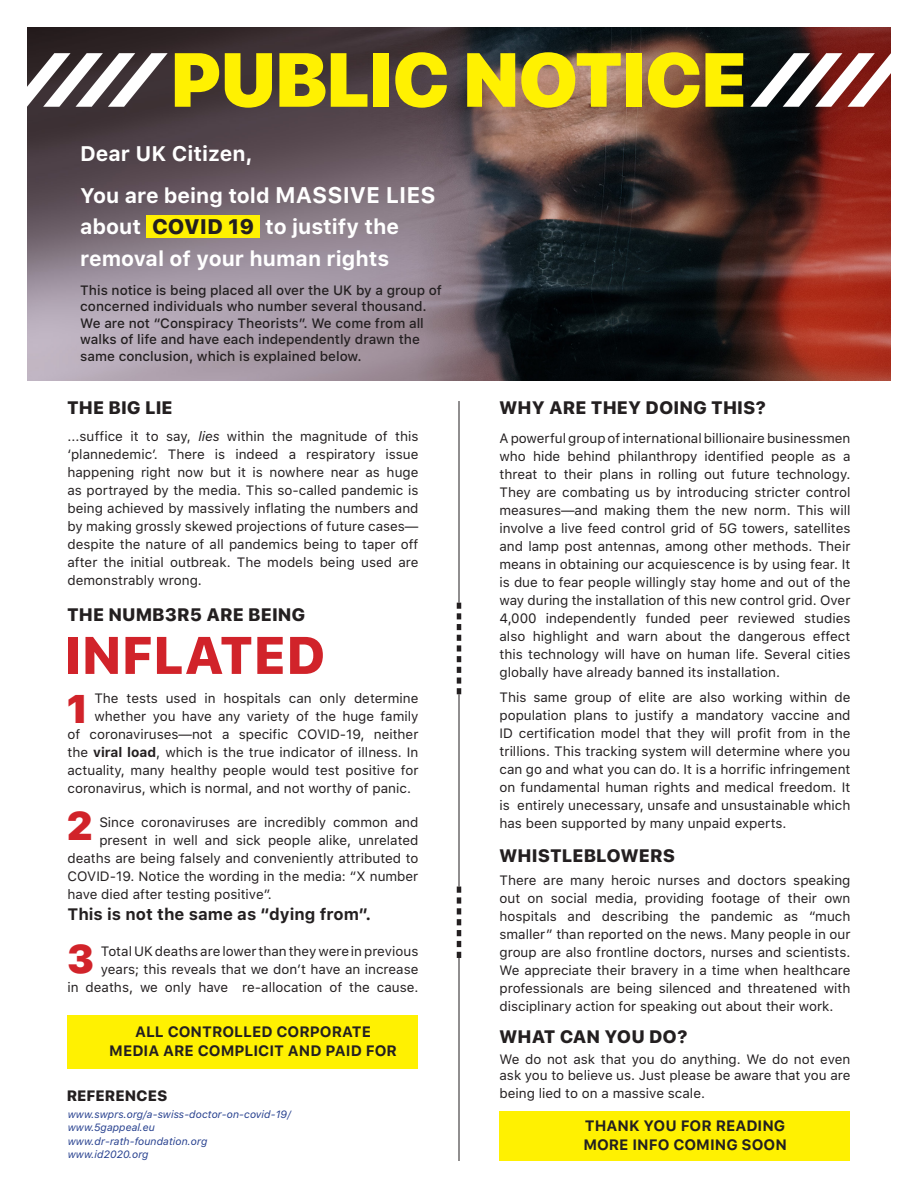
<style>
.page{position:relative;width:918px;height:1188px;background:#fff}
.page>*{position:absolute;margin:0;border:0;box-sizing:border-box;transform-origin:0 0}
.t1{font:900 76.05px "SFUI Display";color:#fff101}
.t2{font:800 52.5px "SFUI Display";letter-spacing:.04em;color:#d1232a}
.t3{font:900 39.9px "SFUI Display";color:#d1232a}
.t4{font:700 21px "SFUI Text";color:#fff}
.t5{font:800 18px "SFUI Display";letter-spacing:.04em;color:#231f20}
.t6{font:700 16.5px "SFUI Text";color:#231f20}
.t7{font:700 15px/19.5px "SFUI Text";color:#231f20;text-align:center}
.t8{font:800 15px "SFUI Display";letter-spacing:.04em;color:#231f20}
.t9{font:13.5px/18px "SFUI Text";color:#231f20;text-align:justify}
.t10{font:500 13.5px/16.5px "SFUI Text";color:#231f20}
.t11{font:italic 10.5px "SFUI Text";color:#253f8e}
.s1{font-size:22.5px}
.s2{font-weight:800;color:#231f20}
.s3{font-style:italic}
.s4{font-weight:700}
</style>
<div class="page">
<img style="left:27px;top:27px;width:864px;height:353px">
<div style="left:146px;top:215px;width:113px;height:23px;background:#fff101"></div>
<hr style="left:459px;top:401px;width:1px;height:202px;background:#231f20">
<hr style="left:459px;top:694px;width:1px;height:193px;background:#231f20">
<hr style="left:459px;top:958px;width:1px;height:203px;background:#231f20">
<svg style="left:457px;top:603px;width:4px;height:91px"></svg>
<svg style="left:457px;top:887px;width:4px;height:71px"></svg>
<svg style="left:27px;top:53px;width:141px;height:54px"></svg>
<svg style="left:750px;top:53px;width:141px;height:54px"></svg>
<div style="left:68px;top:1015px;width:350px;height:53px;background:#fff101"></div>
<div style="left:500px;top:1111px;width:350px;height:50px;background:#fff101"></div>
<p class="t1" style="left:171px;top:36px;width:577px">PUBLIC NOTICE</p>
<p class="t4" style="left:80px;top:141px;width:174px">Dear UK Citizen,</p>
<p class="t4" style="left:80px;top:183px;width:357px">You are being told <span class="s1">MASSIVE LIES</span></p>
<p class="t4" style="left:80px;top:215px;width:320px">about <span class="s2">COVID 19</span> to justify the</p>
<p class="t4" style="left:80px;top:246px;width:311px">removal of your human rights</p>
<p class="t10" style="left:80px;top:283px;width:363px">This notice is being placed all over the UK by a group of concerned individuals who number several thousand.<br>We are not “Conspiracy Theorists”. We come from all walks of life and have each independently drawn the same conclusion, which is explained below.</p>
<p class="t5" style="left:68px;top:397px;width:107px">THE BIG LIE</p>
<p class="t9" style="left:68px;top:428px;width:352px">...suffice it to say, <span class="s3">lies</span> within the magnitude of this ‘plannedemic’. There is indeed a respiratory issue happening right now but it is nowhere near as huge as portrayed by the media. This so-called pandemic is being achieved by massively inflating the numbers and by making grossly skewed projections of future cases— despite the nature of all pandemics being to taper off after the initial outbreak. The models being used are demonstrably wrong.</p>
<p class="t5" style="left:68px;top:604px;width:239px">THE NUMB3R5 ARE BEING</p>
<p class="t2" style="left:66px;top:625px;width:261px">INFLATED</p>
<p class="t9" style="left:94px;top:690px;width:326px">The tests used in hospitals can only determine</p>
<p class="t9" style="left:94px;top:708px;width:326px">whether you have any variety of the huge family</p>
<p class="t9" style="left:68px;top:726px;width:352px">of coronaviruses—not a specific COVID-19, neither</p>
<p class="t9" style="left:68px;top:744px;width:352px">the <span class="s4">viral load</span>, which is the true indicator of illness. In</p>
<p class="t9" style="left:68px;top:762px;width:353px">actuality, many healthy people would test positive for</p>
<p class="t9" style="left:68px;top:780px;width:345px">coronavirus, which is normal, and not worthy of panic.</p>
<p class="t9" style="left:99px;top:814px;width:321px">Since coronaviruses are incredibly common and</p>
<p class="t9" style="left:99px;top:832px;width:321px">present in well and sick people alike, unrelated</p>
<p class="t9" style="left:68px;top:850px;width:353px">deaths are being falsely and conveniently attributed to</p>
<p class="t9" style="left:68px;top:868px;width:352px">COVID-19. Notice the wording in the media: “X number</p>
<p class="t9" style="left:68px;top:886px;width:206px">have died after testing positive”.</p>
<p class="t6" style="left:68px;top:905px;width:305px">This is not the same as “dying from”.</p>
<p class="t9" style="left:68px;top:943px;width:352px;text-align:right">Total UK deaths are lower than they were in previous years; this reveals that we don’t have an increase<br>in deaths, we only have re-allocation of the cause.</p>
<p class="t3" style="left:67px;top:686px;width:22px">1</p>
<p class="t3" style="left:67px;top:803px;width:27px">2</p>
<p class="t3" style="left:68px;top:936px;width:28px">3</p>
<p class="t7" style="left:109px;top:1022px;width:289px">ALL CONTROLLED CORPORATE<br>MEDIA ARE COMPLICIT AND PAID FOR</p>
<p class="t8" style="left:67px;top:1087px;width:102px">REFERENCES</p>
<p class="t11" style="left:68px;top:1105px;width:225px">www.swprs.org/a-swiss-doctor-on-covid-19/</p>
<p class="t11" style="left:68px;top:1119px;width:89px">www.5gappeal.eu</p>
<p class="t11" style="left:68px;top:1132px;width:141px">www.dr-rath-foundation.org</p>
<p class="t11" style="left:68px;top:1146px;width:82px">www.id2020.org</p>
<p class="t5" style="left:500px;top:397px;width:268px">WHY ARE THEY DOING THIS?</p>
<p class="t9" style="left:500px;top:430px;width:353px">A powerful group of international billionaire businessmen who hide behind philanthropy identified people as a threat to their plans in rolling out future technology.<br>They are combating us by introducing stricter control measures—and making them the new norm. This will involve a live feed control grid of 5G towers, satellites and lamp post antennas, among other methods. Their means in obtaining our acquiescence is by using fear. It is due to fear people willingly stay home and out of the way during the installation of this new control grid. Over 4,000 independently funded peer reviewed studies also highlight and warn about the dangerous effect this technology will have on human life. Several cities globally have already banned its installation.</p>
<p class="t9" style="left:500px;top:689px;width:353px">This same group of elite are also working within de population plans to justify a mandatory vaccine and ID certification model that they will profit from in the trillions. This tracking system will determine where you can go and what you can do. It is a horrific infringement on fundamental human rights and medical freedom. It is entirely unecessary, unsafe and unsustainable which has been supported by many unpaid experts.</p>
<p class="t5" style="left:500px;top:845px;width:177px">WHISTLEBLOWERS</p>
<p class="t9" style="left:500px;top:872px;width:353px">There are many heroic nurses and doctors speaking out on social media, providing footage of their own hospitals and describing the pandemic as “much smaller” than reported on the news. Many people in our group are also frontline doctors, nurses and scientists.<br>We appreciate their bravery in a time when healthcare professionals are being silenced and threatened with disciplinary action for speaking out about their work.</p>
<p class="t5" style="left:500px;top:1027px;width:189px">WHAT CAN YOU DO?</p>
<p class="t9" style="left:500px;top:1051px;width:352px;line-height:16.5px">We do not ask that you do anything. We do not even ask you to believe us. Just please be aware that you are</p>
<p class="t9" style="left:500px;top:1085px;width:207px">being lied to on a massive scale.</p>
<p class="t7" style="left:585px;top:1116px;width:202px">THANK YOU FOR READING</p>
<p class="t7" style="left:583px;top:1135px;width:205px">MORE INFO COMING SOON</p>
</div>
